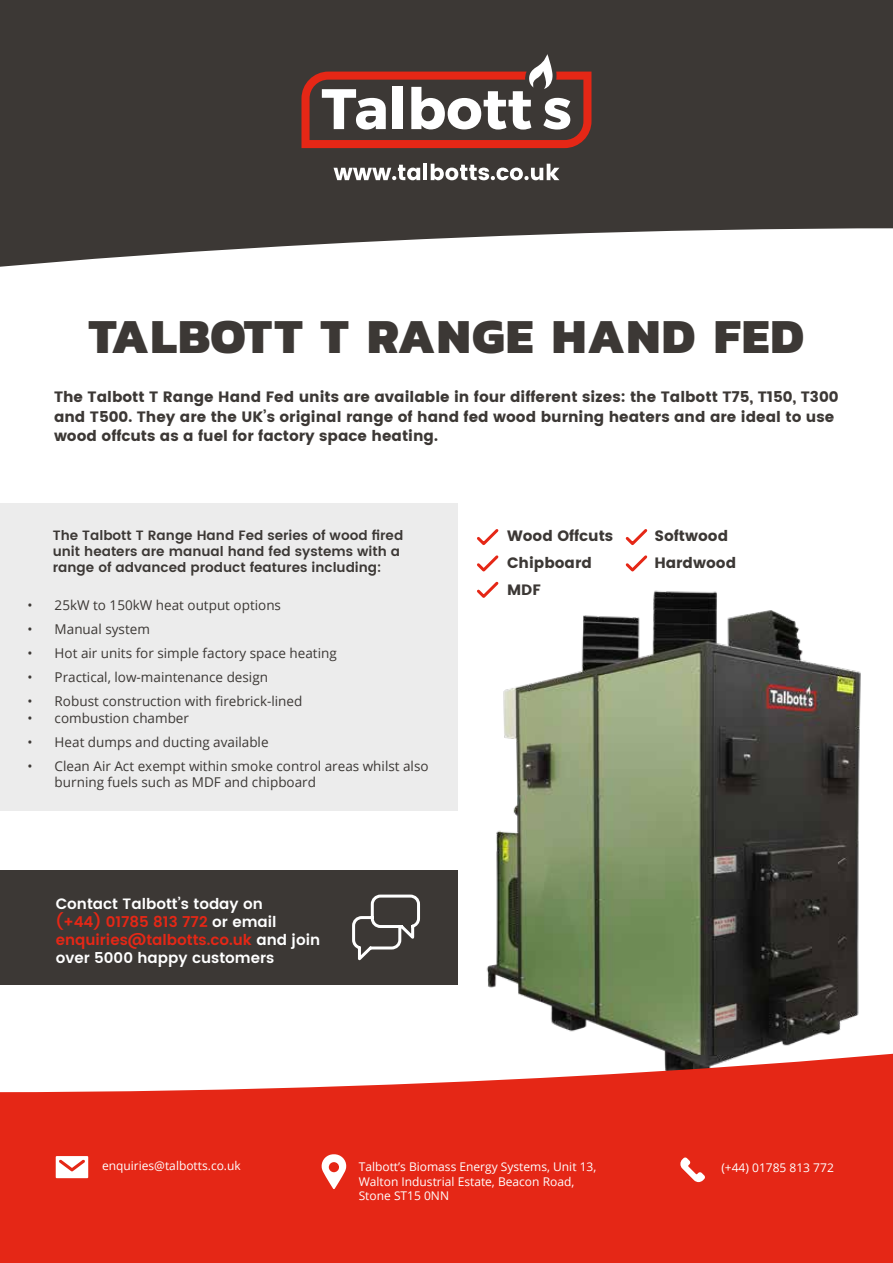
<style>
.page{position:relative;width:893px;height:1263px;background:#fff}
.page>*{position:absolute;margin:0;border:0;box-sizing:border-box;transform-origin:0 0}
.t1{font:800 49.5px "Kanit";letter-spacing:.025em;color:#3c3835}
.t2{font:15px/27px "Poppins";color:#3c3835}
.t3{font:600 15px/18px "Poppins";color:#fff}
.t4{font:13.5px/16.2px "Open Sans";color:#3c3835}
.t5{font:600 13.5px/16.2px "Poppins";color:#3c3835}
.t6{font:12px/14.4px "Open Sans";color:#fff}
.s1{color:#e52716}
</style>
<div class="page">
<img style="left:486px;top:590px;width:375px;height:462px">
<div style="left:0;top:503px;width:457px;height:308px;background:#ececec"></div>
<svg style="left:0;top:1052px;width:893px;height:211px;background:#e74233"></svg>
<svg style="left:0;top:0;width:893px;height:267px;background:#514e4b"></svg>
<svg style="left:301px;top:54px;width:290px;height:94px"></svg>
<svg style="left:334px;top:165px;width:86px;height:15px"></svg>
<hr style="left:424px;top:164px;width:3px;height:16px;background:#fff">
<svg style="left:431px;top:164px;width:128px;height:16px"></svg>
<svg style="left:477px;top:529px;width:24px;height:72px"></svg>
<svg style="left:625px;top:529px;width:23px;height:43px"></svg>
<svg style="left:680px;top:1157px;width:25px;height:25px"></svg>
<svg style="left:56px;top:1156px;width:32px;height:22px"></svg>
<svg style="left:322px;top:1154px;width:24px;height:35px"></svg>
<div style="left:0;top:870px;width:457px;height:115px;background:#3c3835"></div>
<svg style="left:352px;top:894px;width:68px;height:67px"></svg>
<h1 class="t1" style="left:89px;top:298px;width:717px">TALBOTT T RANGE HAND FED</h1>
<p class="t2" style="left:54px;top:387px;width:786px;line-height:19.5px">The Talbott T Range Hand Fed units are available in four different sizes: the Talbott T75, T150, T300 and T500. They are the UK’s original range of hand fed wood burning heaters and are ideal to use wood offcuts as a fuel for factory space heating.</p>
<p class="t5" style="left:53px;top:527px;width:352px">The Talbott T Range Hand Fed series of wood fired unit heaters are manual hand fed systems with a range of advanced product features including:</p>
<p class="t2" style="left:507px;top:522px;width:108px">Wood Offcuts<br>Chipboard<br>MDF</p>
<p class="t2" style="left:654px;top:522px;width:83px">Softwood<br>Hardwood</p>
<p class="t4" style="left:28px;top:597px;width:255px">• 25kW to 150kW heat output options</p>
<p class="t4" style="left:28px;top:621px;width:124px">• Manual system</p>
<p class="t4" style="left:28px;top:645px;width:311px">• Hot air units for simple factory space heating</p>
<p class="t4" style="left:28px;top:669px;width:242px">• Practical, low-maintenance design</p>
<p class="t4" style="left:28px;top:693px;width:276px">• Robust construction with firebrick-lined</p>
<p class="t4" style="left:28px;top:709px;width:163px">• combustion chamber</p>
<p class="t4" style="left:28px;top:733px;width:242px">• Heat dumps and ducting available</p>
<p class="t4" style="left:55px;top:757px;width:375px;text-indent:-27px">• Clean Air Act exempt within smoke control areas whilst also burning fuels such as MDF and chipboard</p>
<p class="t3" style="left:56px;top:895px;width:266px">Contact Talbott’s today on<br><span class="s1">(+44) 01785 813 772</span> or email <span class="s1">enquiries@talbotts.co.uk</span> and join over 5000 happy customers</p>
<p class="t6" style="left:102px;top:1158px;width:140px">enquiries@talbotts.co.uk</p>
<p class="t6" style="left:359px;top:1159px;width:239px">Talbott’s Biomass Energy Systems, Unit 13,</p>
<p class="t6" style="left:721px;top:1160px;width:114px">(+44) 01785 813 772</p>
<p class="t6" style="left:359px;top:1174px;width:217px">Walton Industrial Estate, Beacon Road,<br>Stone ST15 0NN</p>
</div>
